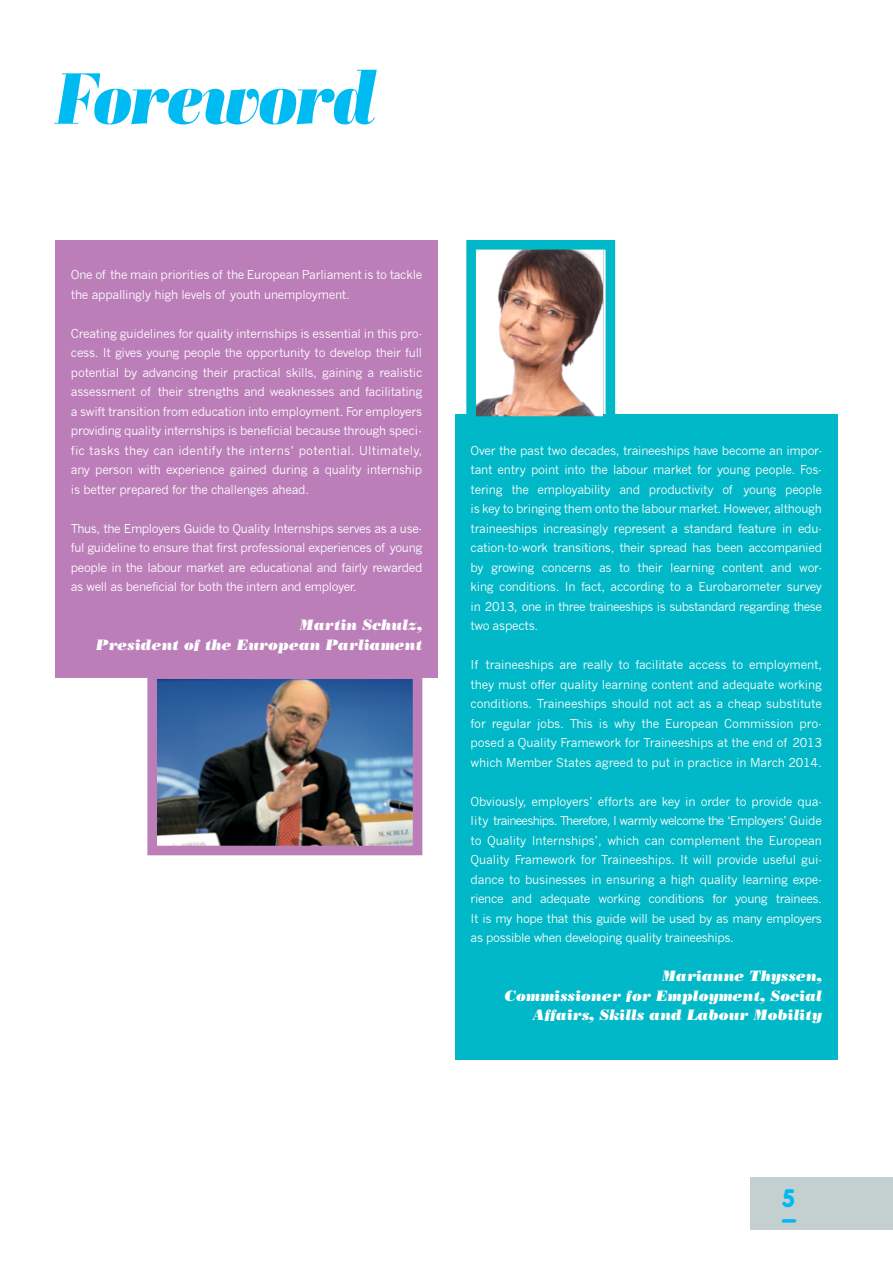
<style>
.page{position:relative;width:893px;height:1263px;background:#fff}
.page>*{position:absolute;margin:0;border:0;box-sizing:border-box;transform-origin:0 0}
.t1{font:italic 900 72px "Abril Display";letter-spacing:-.015em;color:#00bbf1}
.t2{font:700 23.85px "B Preplay";color:#00bbf1}
.t3{font:italic 15px/19.5px "Bodoni Std Poster";color:#fff;text-align:right}
.t4{font:12px/19.5px "News Gothic";letter-spacing:-.02em;color:#fff;text-align:justify}
</style>
<div class="page">
<div style="left:750px;top:1177px;width:143px;height:53px;background:#c4d0cf"></div>
<div style="left:55px;top:240px;width:383px;height:437px;background:#bc7eb8"></div>
<div style="left:455px;top:414px;width:383px;height:645px;background:#00b8c7"></div>
<img style="left:158px;top:680px;width:253px;height:164px">
<div style="left:147px;top:669px;width:275px;height:186px;border:10px solid #bc7eb8"></div>
<img style="left:477px;top:251px;width:127px;height:164px">
<div style="left:466px;top:240px;width:149px;height:186px;border:10px solid #00b8c7"></div>
<h1 class="t1" style="left:55px;top:47px;width:321px">Foreword</h1>
<p class="t4" style="left:71px;top:265px;width:353px">One of the main priorities of the European Parliament is to tackle the appallingly high levels of youth unemployment.</p>
<p class="t4" style="left:71px;top:324px;width:353px">Creating guidelines for quality internships is essential in this pro&shy;cess. It gives young people the opportunity to develop their full potential by advancing their practical skills, gaining a realistic assessment of their strengths and weaknesses and facilitating a swift transition from education into employment. For employers providing quality internships is beneficial because through speci&shy;fic tasks they can identify the interns’ potential. Ultimately, any person with experience gained during a quality internship is better prepared for the challenges ahead.</p>
<p class="t4" style="left:71px;top:519px;width:353px">Thus, the Employers Guide to Quality Internships serves as a use&shy;ful guideline to ensure that first professional experiences of young people in the labour market are educational and fairly rewarded as well as beneficial for both the intern and employer.</p>
<p class="t3" style="left:96px;top:615px;width:328px">Martin Schulz,<br>President of the European Parliament</p>
<p class="t4" style="left:471px;top:441px;width:353px">Over the past two decades, traineeships have become an impor&shy;tant entry point into the labour market for young people. Fos&shy;tering the employability and productivity of young people is key to bringing them onto the labour market. However, although traineeships increasingly represent a standard feature in edu&shy;cation-to-work transitions, their spread has been accompanied by growing concerns as to their learning content and wor&shy;king conditions. In fact, according to a Eurobarometer survey in 2013, one in three traineeships is substandard regarding these two aspects.</p>
<p class="t4" style="left:471px;top:655px;width:353px">If traineeships are really to facilitate access to employment, they must offer quality learning content and adequate working conditions. Traineeships should not act as a cheap substitute for regular jobs. This is why the European Commission pro&shy;posed a Quality Framework for Traineeships at the end of 2013 which Member States agreed to put in practice in March 2014.</p>
<p class="t4" style="left:471px;top:792px;width:353px">Obviously, employers’ efforts are key in order to provide qua&shy;lity traineeships. Therefore, I warmly welcome the ‘Employers’ Guide to Quality Internships’, which can complement the European Quality Framework for Traineeships. It will provide useful gui&shy;dance to businesses in ensuring a high quality learning expe&shy;rience and adequate working conditions for young trainees.<br>It is my hope that this guide will be used by as many employers as possible when developing quality traineeships.</p>
<p class="t3" style="left:505px;top:966px;width:319px">Marianne Thyssen,<br>Commissioner for Employment, Social<br>Affairs, Skills and Labour Mobility</p>
<h2 class="t2" style="left:782px;top:1183px;width:15px">5</h2>
<h2 class="t2" style="left:782px;top:1195px;width:16px">_</h2>
</div>
